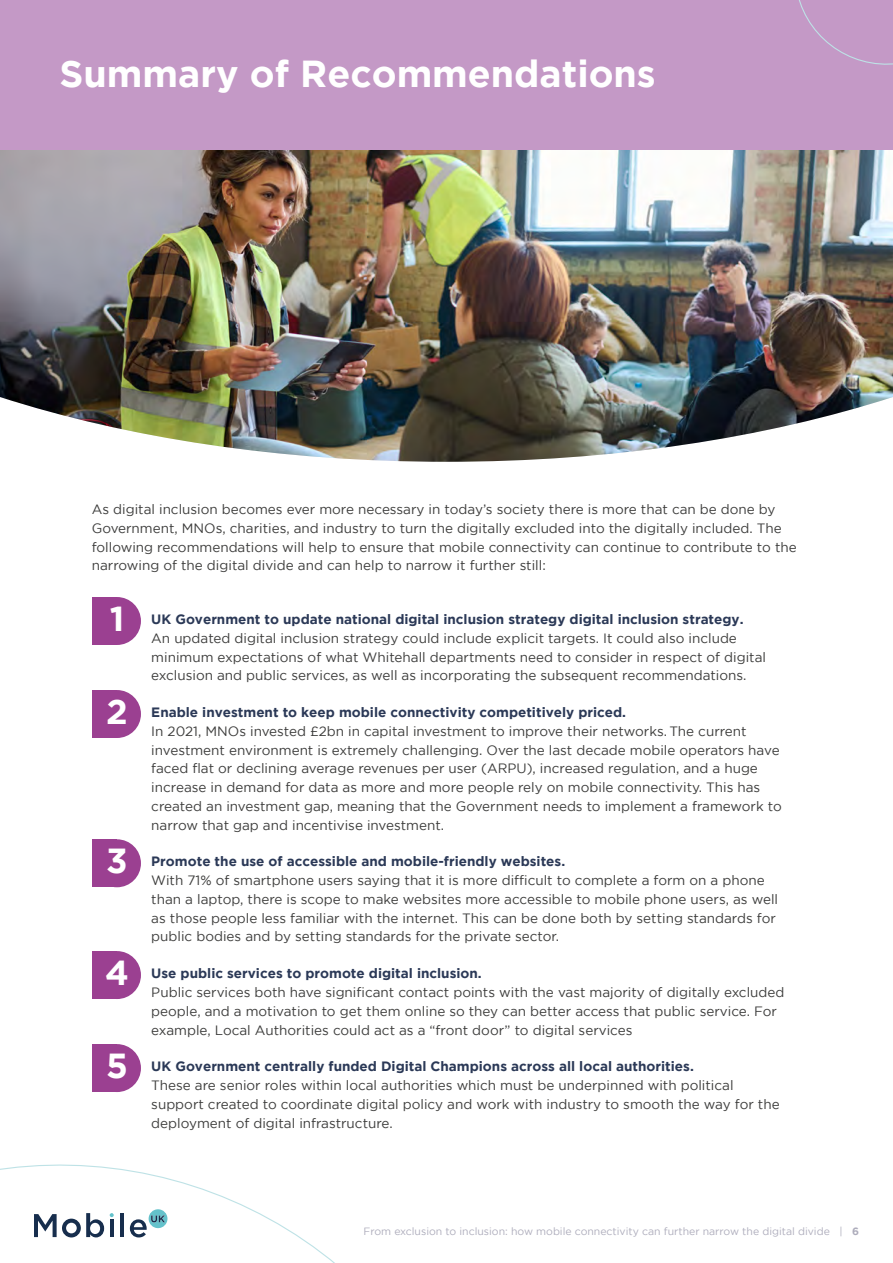
<style>
.page{position:relative;width:893px;height:1263px;background:#fff}
.page>*{position:absolute;margin:0;border:0;box-sizing:border-box;transform-origin:0 0}
.t1{font:700 37.5px "Gotham";color:#fff}
.t2{font:700 34.65px "Gotham";color:#fff}
.t3{font:13.5px/18.8px "Gotham";color:#3c3c3b}
.t4{font:700 13.5px "Gotham";color:#2b3957}
.t5{font:10.5px "Gotham";color:#aeadbc}
.s1{font-weight:700}
</style>
<div class="page">
<img style="left:0;top:150px;width:893px;height:312px">
<div style="left:0;top:0;width:893px;height:150px;background:#c499c6"></div>
<div style="left:92px;top:597px;width:24px;height:48px;background:#9b4091"></div>
<div style="left:93px;top:597px;width:48px;height:48px;background:#9b4091;border-radius:50%"></div>
<div style="left:92px;top:690px;width:24px;height:48px;background:#9b4091"></div>
<div style="left:93px;top:690px;width:48px;height:48px;background:#9b4091;border-radius:50%"></div>
<div style="left:92px;top:839px;width:24px;height:48px;background:#9b4091"></div>
<div style="left:93px;top:839px;width:48px;height:48px;background:#9b4091;border-radius:50%"></div>
<div style="left:92px;top:951px;width:24px;height:48px;background:#9b4091"></div>
<div style="left:93px;top:951px;width:48px;height:48px;background:#9b4091;border-radius:50%"></div>
<div style="left:92px;top:1044px;width:24px;height:48px;background:#9b4091"></div>
<div style="left:93px;top:1044px;width:48px;height:48px;background:#9b4091;border-radius:50%"></div>
<svg style="left:0;top:1164px;width:335px;height:99px"></svg>
<svg style="left:799px;top:0;width:94px;height:65px"></svg>
<hr style="left:110px;top:1220px;width:4px;height:17px;background:#172e4d">
<hr style="left:120px;top:1213px;width:4px;height:24px;background:#172e4d">
<svg style="left:34px;top:1213px;width:70px;height:24px"></svg>
<svg style="left:130px;top:1209px;width:37px;height:28px"></svg>
<svg style="left:110px;top:1213px;width:4px;height:4px"></svg>
<h1 class="t1" style="left:60px;top:52px;width:598px">Summary of Recommendations</h1>
<p class="t3" style="left:92px;top:500px;width:706px">As digital inclusion becomes ever more necessary in today’s society there is more that can be done by Government, MNOs, charities, and industry to turn the digitally excluded into the digitally included. The following recommendations will help to ensure that mobile connectivity can continue to contribute to the narrowing of the digital divide and can help to narrow it further still:</p>
<h2 class="t2" style="left:110px;top:599px;width:16px">1</h2>
<p class="t4" style="left:151px;top:612px;width:594px">UK Government to update national digital inclusion strategy digital inclusion strategy.</p>
<p class="t3" style="left:151px;top:629px;width:616px">An updated digital inclusion strategy could include explicit targets. It could also include minimum expectations of what Whitehall departments need to consider in respect of digital exclusion and public services, as well as incorporating the subsequent recommendations.</p>
<h2 class="t2" style="left:106px;top:692px;width:23px">2</h2>
<p class="t4" style="left:151px;top:705px;width:476px">Enable investment to keep mobile connectivity competitively priced.</p>
<p class="t3" style="left:151px;top:722px;width:632px">In 2021, MNOs invested £2bn in capital investment to improve their networks. The current investment environment is extremely challenging. Over the last decade mobile operators have faced flat or declining average revenues per user (ARPU), increased regulation, and a huge increase in demand for data as more and more people rely on mobile connectivity. This has created an investment gap, meaning that the Government needs to implement a framework to narrow that gap and incentivise investment.</p>
<h2 class="t2" style="left:106px;top:841px;width:23px">3</h2>
<p class="t4" style="left:151px;top:854px;width:415px">Promote the use of accessible and mobile-friendly websites.</p>
<p class="t3" style="left:151px;top:871px;width:628px">With 71% of smartphone users saying that it is more difficult to complete a form on a phone than a laptop, there is scope to make websites more accessible to mobile phone users, as well as those people less familiar with the internet. This can be done both by setting standards for public bodies and by setting standards for the private sector.</p>
<h2 class="t2" style="left:105px;top:953px;width:25px">4</h2>
<p class="t4" style="left:151px;top:966px;width:332px">Use public services to promote digital inclusion.</p>
<p class="t3" style="left:151px;top:983px;width:635px">Public services both have significant contact points with the vast majority of digitally excluded people, and a motivation to get them online so they can better access that public service. For example, Local Authorities could act as a “front door” to digital services</p>
<h2 class="t2" style="left:106px;top:1046px;width:23px">5</h2>
<p class="t4" style="left:151px;top:1059px;width:544px">UK Government centrally funded Digital Champions across all local authorities.</p>
<p class="t3" style="left:151px;top:1076px;width:630px">These are senior roles within local authorities which must be underpinned with political support created to coordinate digital policy and work with industry to smooth the way for the deployment of digital infrastructure.</p>
<p class="t5" style="left:363px;top:1225px;width:497px">From exclusion to inclusion: how mobile connectivity can further narrow the digital divide | <span class="s1">6</span></p>
</div>
